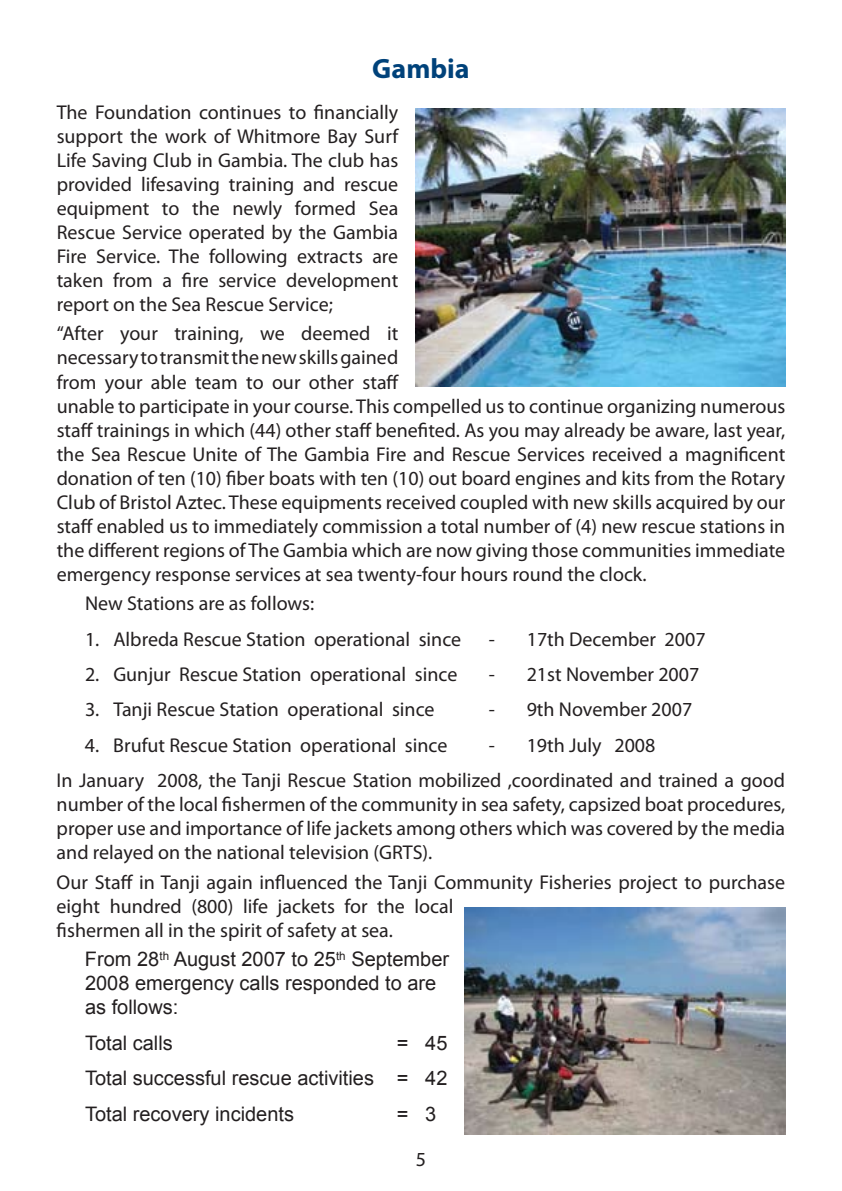
<style>
.page{position:relative;width:842px;height:1191px;background:#fff}
.page>*{position:absolute;margin:0;border:0;box-sizing:border-box;transform-origin:0 0}
.t1{font:700 28px "Myriad Pro";color:#00427a}
.t2{font:20px/24px "Myriad Pro";color:#231f20}
.t3{font:20px/24px "Arial";color:#231f20}
</style>
<div class="page">
<img style="left:415px;top:109px;width:370px;height:277px">
<img style="left:465px;top:907px;width:320px;height:227px">
<h1 class="t1" style="left:372px;top:50px;width:99px">Gambia</h1>
<p class="t2" style="left:57px;top:100px;width:343px;text-align:justify">The Foundation continues to financially support the work of Whitmore Bay Surf Life Saving Club in Gambia. The club has provided lifesaving training and rescue equipment to the newly formed Sea Rescue Service operated by the Gambia Fire Service. The following extracts are taken from a fire service development report on the Sea Rescue Service;</p>
<p class="t2" style="left:57px;top:321px;width:730px">“After your training, we deemed it<br>necessary to transmit the new skills gained<br>from your able team to our other staff<br>unable to participate in your course. This compelled us to continue organizing numerous staff trainings in which (44) other staff benefited. As you may already be aware, last year, the Sea Rescue Unite of The Gambia Fire and Rescue Services received a magnificent donation of ten (10) fiber boats with ten (10) out board engines and kits from the Rotary Club of Bristol Aztec. These equipments received coupled with new skills acquired by our staff enabled us to immediately commission a total number of (4) new rescue stations in the different regions of The Gambia which are now giving those communities immediate emergency response services at sea twenty-four hours round the clock.</p>
<p class="t2" style="left:85px;top:591px;width:231px">New Stations are as follows:</p>
<p class="t2" style="left:85px;top:626px;width:378px">1. Albreda Rescue Station operational since</p>
<p class="t2" style="left:489px;top:626px;width:218px">- 17th December 2007</p>
<p class="t2" style="left:85px;top:662px;width:374px">2. Gunjur Rescue Station operational since</p>
<p class="t2" style="left:489px;top:662px;width:212px">- 21st November 2007</p>
<p class="t2" style="left:85px;top:697px;width:351px">3. Tanji Rescue Station operational since</p>
<p class="t2" style="left:489px;top:697px;width:205px">- 9th November 2007</p>
<p class="t2" style="left:85px;top:732px;width:364px">4. Brufut Rescue Station operational since</p>
<p class="t2" style="left:57px;top:727px;width:730px;line-height:35.4px;text-indent:432px">- 19th July 2008<br>In January 2008, the Tanji Rescue Station mobilized ,coordinated and trained a good</p>
<p class="t2" style="left:57px;top:792px;width:730px;text-align:justify">number of the local fishermen of the community in sea safety, capsized boat procedures, proper use and importance of life jackets among others which was covered by the media and relayed on the national television (GRTS).</p>
<p class="t2" style="left:57px;top:869px;width:730px">Our Staff in Tanji again influenced the Tanji Community Fisheries project to purchase eight hundred (800) life jackets for the local<br>fishermen all in the spirit of safety at sea.</p>
<p class="t3" style="left:85px;top:947px;width:366px">From 28<sup>th</sup> August 2007 to 25<sup>th</sup> September<br>2008 emergency calls responded to are as follows:</p>
<p class="t3" style="left:85px;top:1031px;width:89px">Total calls</p>
<p class="t3" style="left:85px;top:1025px;width:364px;line-height:35.4px;text-align:justify;text-indent:312px">= 45<br>Total successful rescue activities = 42<br>Total recovery incidents</p>
<p class="t3" style="left:397px;top:1101px;width:41px">= 3</p>
<p class="t2" style="left:416px;top:1147px;width:12px">5</p>
</div>
